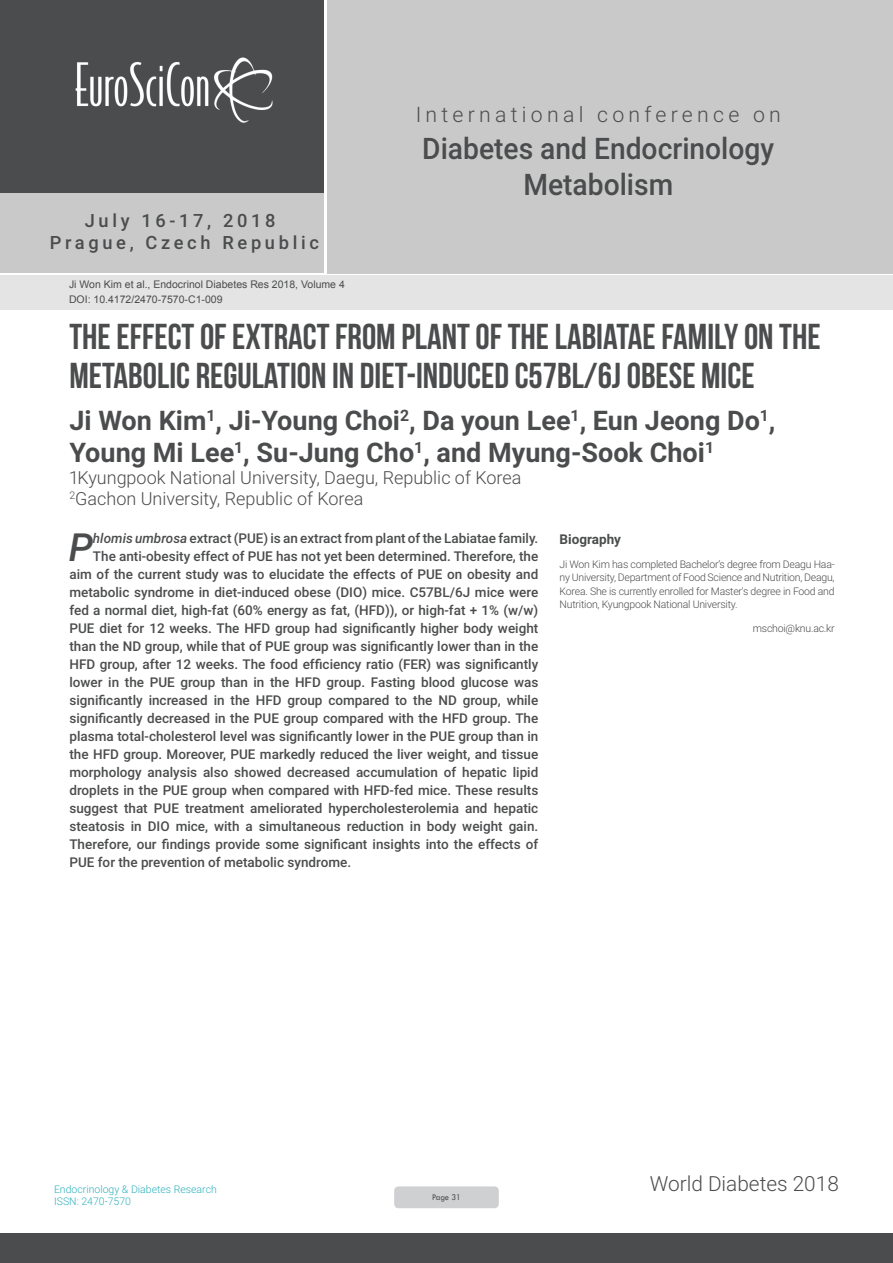
<style>
.page{position:relative;width:893px;height:1263px;background:#fff}
.page>*{position:absolute;margin:0;border:0;box-sizing:border-box;transform-origin:0 0}
.Abstract{font:italic 500 38.85px "Roboto";color:#4b4c4d}
.t1{font:36px/39.6px "Bebas Neue";color:#4b4c4d}
.t2{font:500 29.7px/35.5px "Roboto";color:#4b4c4d;text-align:center;scale:.95 1}
.t3{font:700 27px/32.4px "Roboto";color:#4b4c4d}
.t4{font:300 21.3px "Roboto";letter-spacing:.2em;color:#4b4c4d}
.t5{font:300 20.85px "Roboto";color:#4b4c4d}
.t6{font:500 18.3px/21.9px "Roboto";letter-spacing:.2em;color:#4b4c4d;text-align:center}
.t7{font:300 18px "Roboto";color:#4b4c4d}
.Abstract-2{font:500 13.5px "Roboto";color:#4b4c4d}
.Abstract-3{font:700 13.5px "Roboto";color:#4b4c4d}
.Biography{font:300 10.5px/13.5px "Roboto";letter-spacing:-.02em;color:#4b4c4d;text-align:justify}
.t8{font:10.5px "Arial";color:#4b4c4d}
.t9{font:300 10.5px/12.6px "Roboto";color:#2eb0bb}
.t10{font:9px "Tw Cen";letter-spacing:-.02em;color:#4b4c4d;scale:.95 1}
.s1{font-style:italic}
</style>
<div class="page">
<div style="left:0;top:0;width:323px;height:193px;background:#4b4c4d"></div>
<div style="left:1px;top:193px;width:323px;height:80px;background:#c9c9c9"></div>
<div style="left:327px;top:0;width:566px;height:273px;background:#c9c9c9"></div>
<img style="left:75px;top:57px;width:198px;height:66px">
<div style="left:0;top:1233px;width:893px;height:30px;background:#4b4c4d"></div>
<div style="left:1px;top:275px;width:892px;height:35px;background:#e4e4e4"></div>
<div style="left:394px;top:1186px;width:105px;height:22px;background:#cfd0d2;border-radius:4px"></div>
<h3 class="t6" style="left:50px;top:209px;width:271px">July 16-17, 2018<br>Prague, Czech Republic</h3>
<p class="t8" style="left:69px;top:278px;width:277px">Ji Won Kim et al., Endocrinol Diabetes Res 2018, Volume 4</p>
<p class="t8" style="left:69px;top:292px;width:155px">DOI: 10.4172/2470-7570-C1-009</p>
<h3 class="t4" style="left:416px;top:100px;width:367px">International conference on</h3>
<h3 class="t2" style="left:422px;top:130px;width:372px">Diabetes and Endocrinology<br>Metabolism</h3>
<p class="t1" style="left:69px;top:316px;width:753px">THE EFFECT OF EXTRACT FROM PLANT OF THE LABIATAE FAMILY ON THE<br>METABOLIC REGULATION IN DIET-INDUCED C57BL/6J OBESE MICE</p>
<p class="t3" style="left:69px;top:403px;width:708px">Ji Won Kim<sup>1</sup>, Ji-Young Choi<sup>2</sup>, Da youn Lee<sup>1</sup>, Eun Jeong Do<sup>1</sup>,<br>Young Mi Lee<sup>1</sup>, Su-Jung Cho<sup>1</sup>, and Myung-Sook Choi<sup>1</sup></p>
<p class="t7" style="left:69px;top:465px;width:453px">1Kyungpook National University, Daegu, Republic of Korea</p>
<p class="t7" style="left:69px;top:486px;width:296px"><sup>2</sup>Gachon University, Republic of Korea</p>
<p class="Abstract" style="left:69px;top:520px;width:26px">P</p>
<p class="Abstract-2" style="left:93px;top:528px;width:447px"><span class="s1">hlomis umbrosa</span> extract (PUE) is an extract from plant of the Labiatae family.</p>
<p class="Abstract-2" style="left:93px;top:546px;width:447px">The anti-obesity effect of PUE has not yet been determined. Therefore, the</p>
<p class="Abstract-2" style="left:69px;top:564px;width:470px">aim of the current study was to elucidate the effects of PUE on obesity and</p>
<p class="Abstract-2" style="left:69px;top:582px;width:470px">metabolic syndrome in diet-induced obese (DIO) mice. C57BL/6J mice were</p>
<p class="Abstract-2" style="left:69px;top:600px;width:470px">fed a normal diet, high-fat (60% energy as fat, (HFD)), or high-fat + 1% (w/w)</p>
<p class="Abstract-2" style="left:69px;top:618px;width:470px">PUE diet for 12 weeks. The HFD group had significantly higher body weight</p>
<p class="Abstract-2" style="left:69px;top:636px;width:470px">than the ND group, while that of PUE group was significantly lower than in the</p>
<p class="Abstract-2" style="left:69px;top:654px;width:470px">HFD group, after 12 weeks. The food efficiency ratio (FER) was significantly</p>
<p class="Abstract-2" style="left:69px;top:672px;width:470px">lower in the PUE group than in the HFD group. Fasting blood glucose was</p>
<p class="Abstract-2" style="left:69px;top:690px;width:470px">significantly increased in the HFD group compared to the ND group, while</p>
<p class="Abstract-2" style="left:69px;top:708px;width:470px">significantly decreased in the PUE group compared with the HFD group. The</p>
<p class="Abstract-2" style="left:69px;top:726px;width:470px">plasma total-cholesterol level was significantly lower in the PUE group than in</p>
<p class="Abstract-2" style="left:69px;top:744px;width:470px">the HFD group. Moreover, PUE markedly reduced the liver weight, and tissue</p>
<p class="Abstract-2" style="left:69px;top:762px;width:470px">morphology analysis also showed decreased accumulation of hepatic lipid</p>
<p class="Abstract-2" style="left:69px;top:780px;width:470px">droplets in the PUE group when compared with HFD-fed mice. These results</p>
<p class="Abstract-2" style="left:69px;top:798px;width:470px">suggest that PUE treatment ameliorated hypercholesterolemia and hepatic</p>
<p class="Abstract-2" style="left:69px;top:816px;width:470px">steatosis in DIO mice, with a simultaneous reduction in body weight gain.</p>
<p class="Abstract-2" style="left:69px;top:834px;width:470px">Therefore, our findings provide some significant insights into the effects of</p>
<p class="Abstract-2" style="left:69px;top:852px;width:283px">PUE for the prevention of metabolic syndrome.</p>
<p class="Abstract-3" style="left:560px;top:529px;width:63px">Biography</p>
<p class="Biography" style="left:560px;top:557px;width:277px">Ji Won Kim has completed Bachelor’s degree from Deagu Haa&shy;ny University, Department of Food Science and Nutrition, Deagu, Korea. She is currently enrolled for Master's degree in Food and Nutrition, Kyungpook National University.</p>
<p class="Biography" style="left:753px;top:621px;width:83px">mschoi@knu.ac.kr</p>
<p class="t9" style="left:54px;top:1182px;width:164px">Endocrinology &amp; Diabetes Research<br>ISSN: 2470-7570</p>
<p class="t10" style="left:432px;top:1192px;width:32px">Page 31</p>
<h3 class="t5" style="left:650px;top:1169px;width:191px">World Diabetes 2018</h3>
</div>
